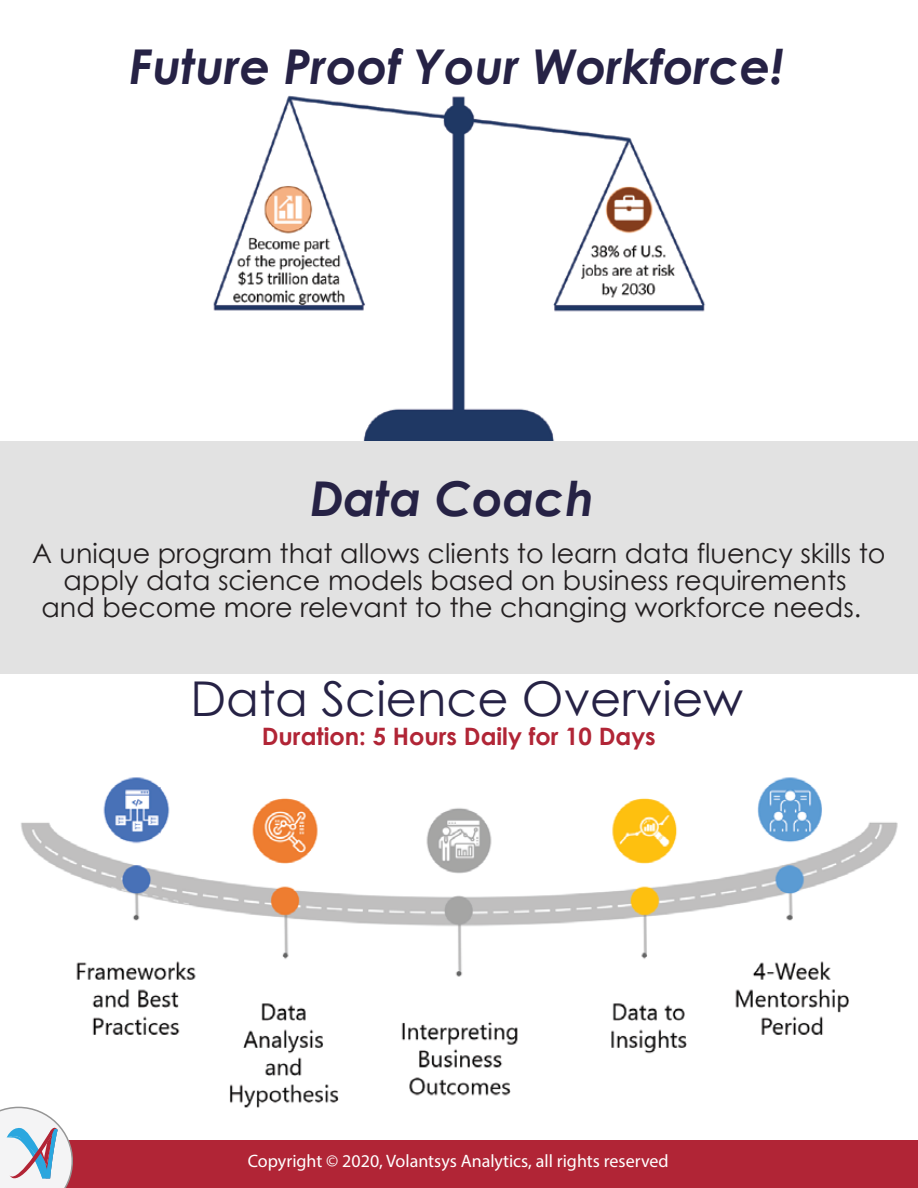
<style>
.page{position:relative;width:918px;height:1188px;background:#fff}
.page>*{position:absolute;margin:0;border:0;box-sizing:border-box;transform-origin:0 0}
.t1{font:italic 700 48px "Century Gothic";color:#262245}
.t2{font:48px "Century Gothic";color:#262245}
.t3{font:27px/27px "Century Gothic";color:#231f20;text-align:center}
.t4{font:700 24px "Century Gothic";color:#b12536}
.t5{font:18px "Myriad Pro";color:#fff}
</style>
<div class="page">
<img style="left:15px;top:777px;width:883px;height:331px">
<img style="left:191px;top:95px;width:536px;height:347px">
<div style="left:0;top:442px;width:918px;height:232px;background:#e2e2e2"></div>
<div style="left:0;top:1141px;width:918px;height:47px;background:#b12536"></div>
<svg style="left:0;top:1107px;width:73px;height:81px"></svg>
<h1 class="t1" style="left:129px;top:30px;width:656px">Future Proof Your Workforce!</h1>
<h1 class="t1" style="left:310px;top:462px;width:286px">Data Coach</h1>
<p class="t3" style="left:32px;top:539px;width:855px">A unique program that allows clients to learn data fluency skills to apply data science models based on business requirements<br>and become more relevant to the changing workforce needs.</p>
<h1 class="t2" style="left:191px;top:665px;width:554px">Data Science Overview</h1>
<p class="t4" style="left:262px;top:718px;width:396px">Duration: 5 Hours Daily for 10 Days</p>
<p class="t5" style="left:248px;top:1150px;width:423px">Copyright © 2020, Volantsys Analytics, all rights reserved</p>
</div>
